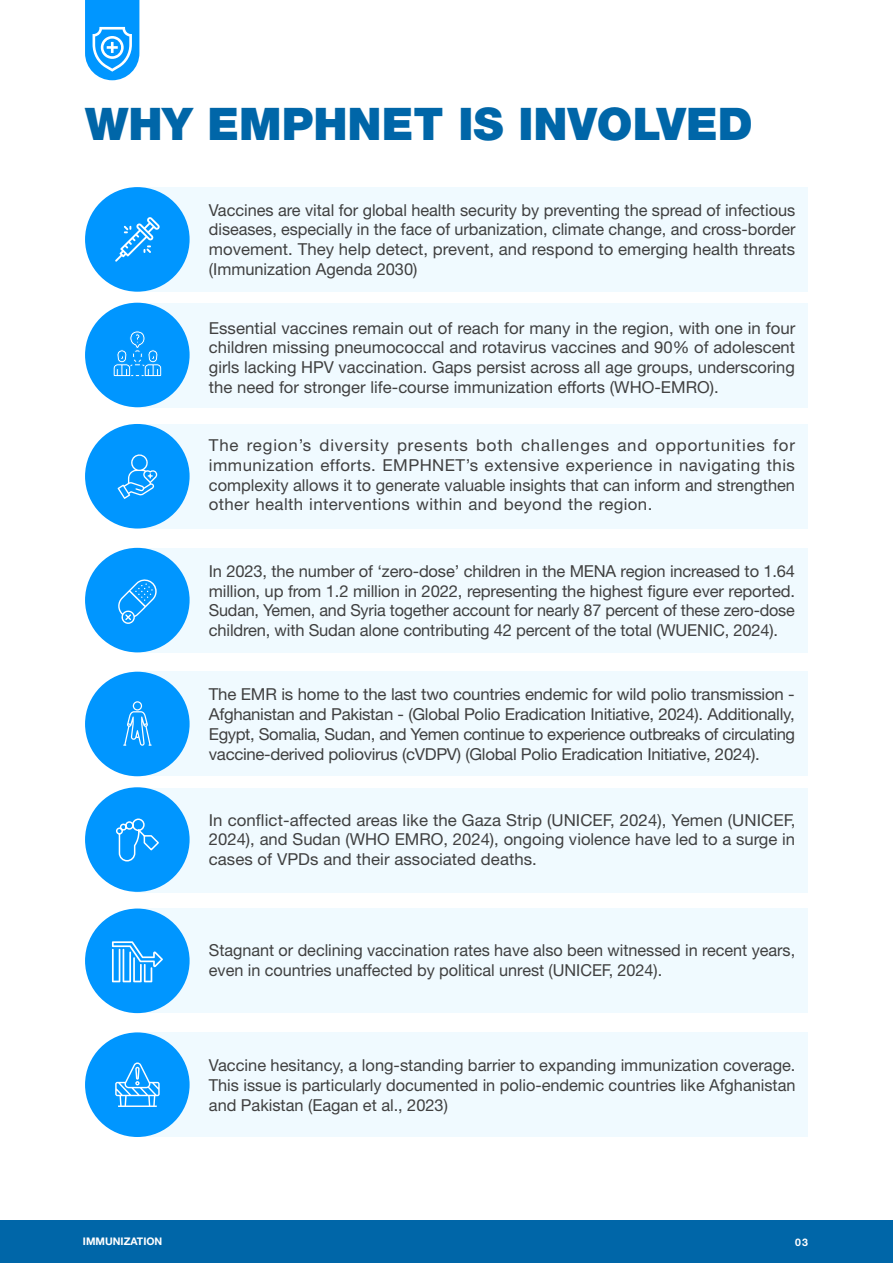
<style>
.page{position:relative;width:893px;height:1263px;background:#fff}
.page>*{position:absolute;margin:0;border:0;box-sizing:border-box;transform-origin:0 0}
.t1{font:900 45px "Helvetica Neue LT Pro";color:#0066a8}
.t2{font:16.5px/19.8px "Helvetica Neue LT Pro";color:#404040;text-align:justify}
.t3{font:700 10.5px "Helvetica Neue LT Pro";color:#fff}
</style>
<div class="page">
<div style="left:0;top:1220px;width:893px;height:43px;background:#0066a8"></div>
<svg style="left:85px;top:0;width:54px;height:80px;background:#32aaff"></svg>
<div style="left:135px;top:187px;width:673px;height:105px;background:#f0faff"></div>
<div style="left:135px;top:672px;width:673px;height:104px;background:#f0faff"></div>
<div style="left:135px;top:304px;width:673px;height:104px;background:#f0faff"></div>
<div style="left:135px;top:788px;width:673px;height:105px;background:#f0faff"></div>
<div style="left:135px;top:424px;width:673px;height:104px;background:#f0faff"></div>
<div style="left:135px;top:908px;width:673px;height:105px;background:#f0faff"></div>
<div style="left:135px;top:548px;width:673px;height:104px;background:#f0faff"></div>
<div style="left:135px;top:1032px;width:673px;height:105px;background:#f0faff"></div>
<div style="left:85px;top:303px;width:105px;height:104px;background:#0096ff;border-radius:50%"></div>
<div style="left:85px;top:787px;width:105px;height:105px;background:#0096ff;border-radius:50%"></div>
<div style="left:85px;top:548px;width:105px;height:104px;background:#0096ff;border-radius:50%"></div>
<div style="left:85px;top:1032px;width:105px;height:105px;background:#0096ff;border-radius:50%"></div>
<div style="left:85px;top:187px;width:105px;height:105px;background:#0096ff;border-radius:50%"></div>
<div style="left:85px;top:672px;width:105px;height:104px;background:#0096ff;border-radius:50%"></div>
<div style="left:85px;top:424px;width:105px;height:104px;background:#0096ff;border-radius:50%"></div>
<div style="left:85px;top:908px;width:105px;height:105px;background:#0096ff;border-radius:50%"></div>
<svg style="left:115px;top:1062px;width:45px;height:45px"></svg>
<svg style="left:112px;top:941px;width:51px;height:41px"></svg>
<svg style="left:115px;top:217px;width:45px;height:45px"></svg>
<svg style="left:118px;top:454px;width:39px;height:45px"></svg>
<svg style="left:116px;top:818px;width:43px;height:44px"></svg>
<svg style="left:123px;top:701px;width:29px;height:45px"></svg>
<svg style="left:118px;top:579px;width:39px;height:45px"></svg>
<svg style="left:113px;top:331px;width:49px;height:46px"></svg>
<h1 class="t1" style="left:85px;top:97px;width:669px">WHY EMPHNET IS INVOLVED</h1>
<p class="t2" style="left:209px;top:199px;width:588px">Vaccines are vital for global health security by preventing the spread of infectious diseases, especially in the face of urbanization, climate change, and cross-border movement. They help detect, prevent, and respond to emerging health threats (Immunization Agenda 2030)</p>
<p class="t2" style="left:209px;top:317px;width:588px">Essential vaccines remain out of reach for many in the region, with one in four children missing pneumococcal and rotavirus vaccines and 90% of adolescent girls lacking HPV vaccination. Gaps persist across all age groups, underscoring the need for stronger life-course immunization efforts (WHO-EMRO).</p>
<p class="t2" style="left:209px;top:435px;width:588px">The region’s diversity presents both challenges and opportunities for immunization efforts. EMPHNET’s extensive experience in navigating this complexity allows it to generate valuable insights that can inform and strengthen other health interventions within and beyond the region.</p>
<p class="t2" style="left:209px;top:561px;width:588px">In 2023, the number of ‘zero-dose’ children in the MENA region increased to 1.64 million, up from 1.2 million in 2022, representing the highest figure ever reported.<br>Sudan, Yemen, and Syria together account for nearly 87 percent of these zero-dose children, with Sudan alone contributing 42 percent of the total (WUENIC, 2024).</p>
<p class="t2" style="left:209px;top:684px;width:588px">The EMR is home to the last two countries endemic for wild polio transmission - Afghanistan and Pakistan - (Global Polio Eradication Initiative, 2024). Additionally, Egypt, Somalia, Sudan, and Yemen continue to experience outbreaks of circulating vaccine-derived poliovirus (cVDPV) (Global Polio Eradication Initiative, 2024).</p>
<p class="t2" style="left:209px;top:809px;width:588px">In conflict-affected areas like the Gaza Strip (UNICEF, 2024), Yemen (UNICEF, 2024), and Sudan (WHO EMRO, 2024), ongoing violence have led to a surge in cases of VPDs and their associated deaths.</p>
<p class="t2" style="left:209px;top:940px;width:588px">Stagnant or declining vaccination rates have also been witnessed in recent years, even in countries unaffected by political unrest (UNICEF, 2024).</p>
<p class="t2" style="left:209px;top:1055px;width:588px">Vaccine hesitancy, a long-standing barrier to expanding immunization coverage.<br>This issue is particularly documented in polio-endemic countries like Afghanistan and Pakistan (Eagan et al., 2023)</p>
<p class="t3" style="left:83px;top:1235px;width:81px">IMMUNIZATION</p>
<p class="t3" style="left:795px;top:1236px;width:14px">03</p>
</div>
